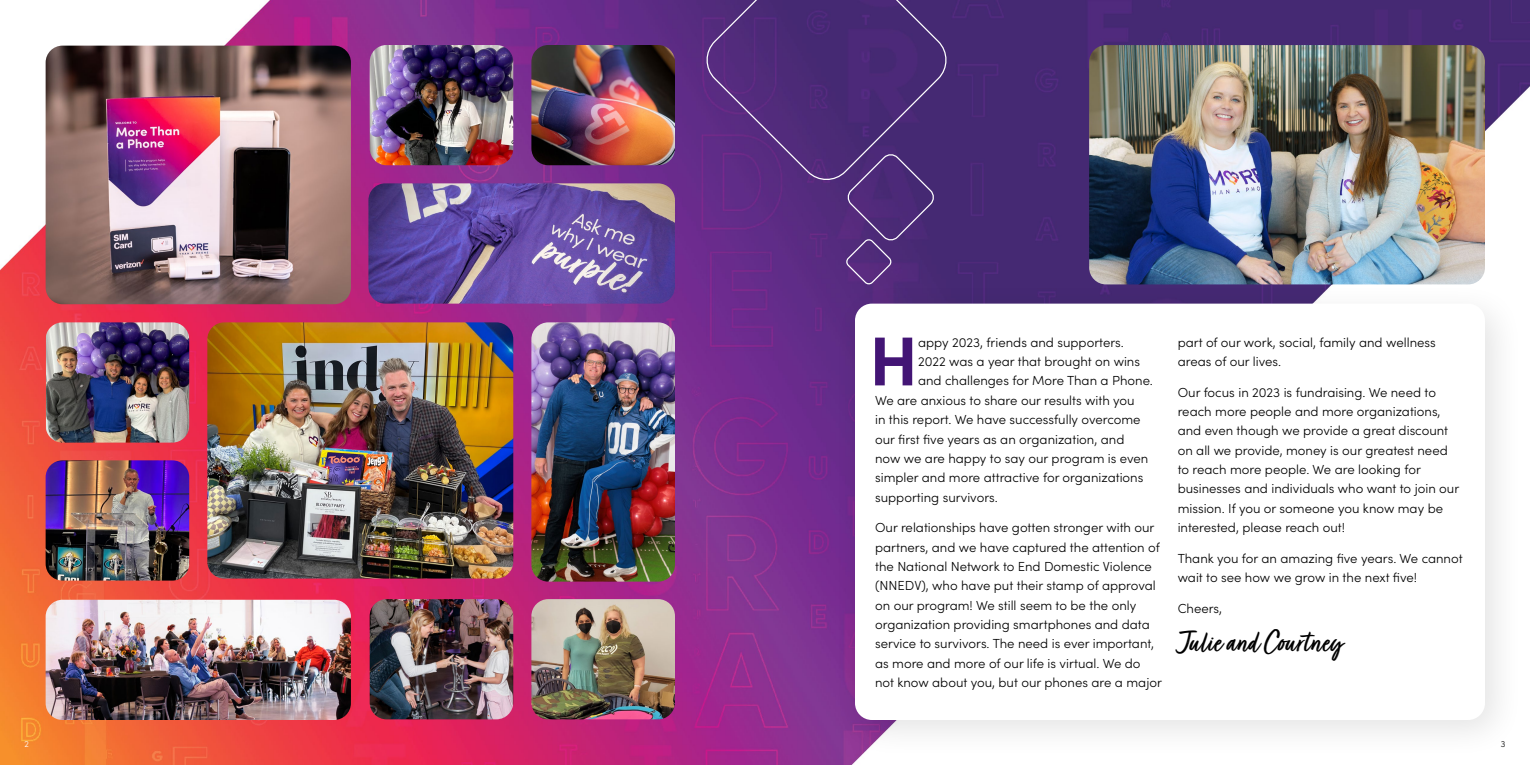
<style>
.page{position:relative;width:1530px;height:765px;background:#fff}
.page>*{position:absolute;margin:0;border:0;box-sizing:border-box;transform-origin:0 0}
.t1{font:700 69.38px "Sofia Pro";color:#431575}
.t2{font:33.75px "Turbinado Pro";color:#000}
.t3{font:300 13.12px/19.4px "Sofia Pro";color:#000}
.t4{font:300 8.75px "Sofia Pro";color:#fff}
.t5{font:300 8.75px "Sofia Pro";color:#000}
</style>
<div class="page">
<img style="left:0;top:0;width:1530px;height:765px">
<div style="left:832px;top:281px;width:693px;height:479px;background:#000;opacity:.11"></div>
<div style="left:855px;top:304px;width:630px;height:416px;background:#fff;border-radius:17px"></div>
<svg style="left:703px;top:0;width:245px;height:286px;background:#532d7d"></svg>
<img style="left:46px;top:46px;width:305px;height:258px">
<img style="left:46px;top:322px;width:143px;height:121px">
<img style="left:46px;top:460px;width:143px;height:121px">
<img style="left:370px;top:599px;width:143px;height:120px">
<img style="left:370px;top:45px;width:143px;height:120px">
<img style="left:368px;top:183px;width:307px;height:121px">
<img style="left:207px;top:322px;width:306px;height:257px">
<img style="left:1089px;top:45px;width:396px;height:239px">
<img style="left:531px;top:599px;width:144px;height:120px">
<img style="left:531px;top:45px;width:144px;height:120px">
<img style="left:531px;top:322px;width:144px;height:260px">
<img style="left:46px;top:600px;width:305px;height:120px">
<h1 class="t1" style="left:869px;top:308px;width:50px">H</h1>
<p class="t3" style="left:918px;top:332px;width:207px">appy 2023, friends and supporters.</p>
<p class="t3" style="left:918px;top:351px;width:224px">2022 was a year that brought on wins</p>
<p class="t3" style="left:918px;top:370px;width:236px">and challenges for More Than a Phone.</p>
<p class="t3" style="left:875px;top:390px;width:261px">We are anxious to share our results with you</p>
<p class="t3" style="left:875px;top:409px;width:267px">in this report. We have successfully overcome</p>
<p class="t3" style="left:875px;top:428px;width:251px">our first five years as an organization, and</p>
<p class="t3" style="left:875px;top:448px;width:275px">now we are happy to say our program is even</p>
<p class="t3" style="left:875px;top:467px;width:270px">simpler and more attractive for organizations</p>
<p class="t3" style="left:875px;top:487px;width:124px">supporting survivors.</p>
<p class="t3" style="left:875px;top:517px;width:288px">Our relationships have gotten stronger with our partners, and we have captured the attention of the National Network to End Domestic Violence (NNEDV), who have put their stamp of approval on our program! We still seem to be the only organization providing smartphones and data service to survivors. The need is ever important, as more and more of our life is virtual. We do not know about you, but our phones are a major</p>
<p class="t3" style="left:1178px;top:332px;width:260px">part of our work, social, family and wellness areas of our lives.</p>
<p class="t3" style="left:1178px;top:382px;width:283px">Our focus in 2023 is fundraising. We need to reach more people and more organizations, and even though we provide a great discount on all we provide, money is our greatest need to reach more people. We are looking for businesses and individuals who want to join our mission. If you or someone you know may be interested, please reach out!</p>
<p class="t3" style="left:1178px;top:548px;width:286px">Thank you for an amazing five years. We cannot wait to see how we grow in the next five!</p>
<p class="t3" style="left:1178px;top:598px;width:46px">Cheers,</p>
<h2 class="t2" style="left:1178px;top:624px;width:166px">Julie and Courtney</h2>
<p class="t4" style="left:24px;top:737px;width:6px">2</p>
<p class="t5" style="left:1501px;top:737px;width:6px">3</p>
</div>
